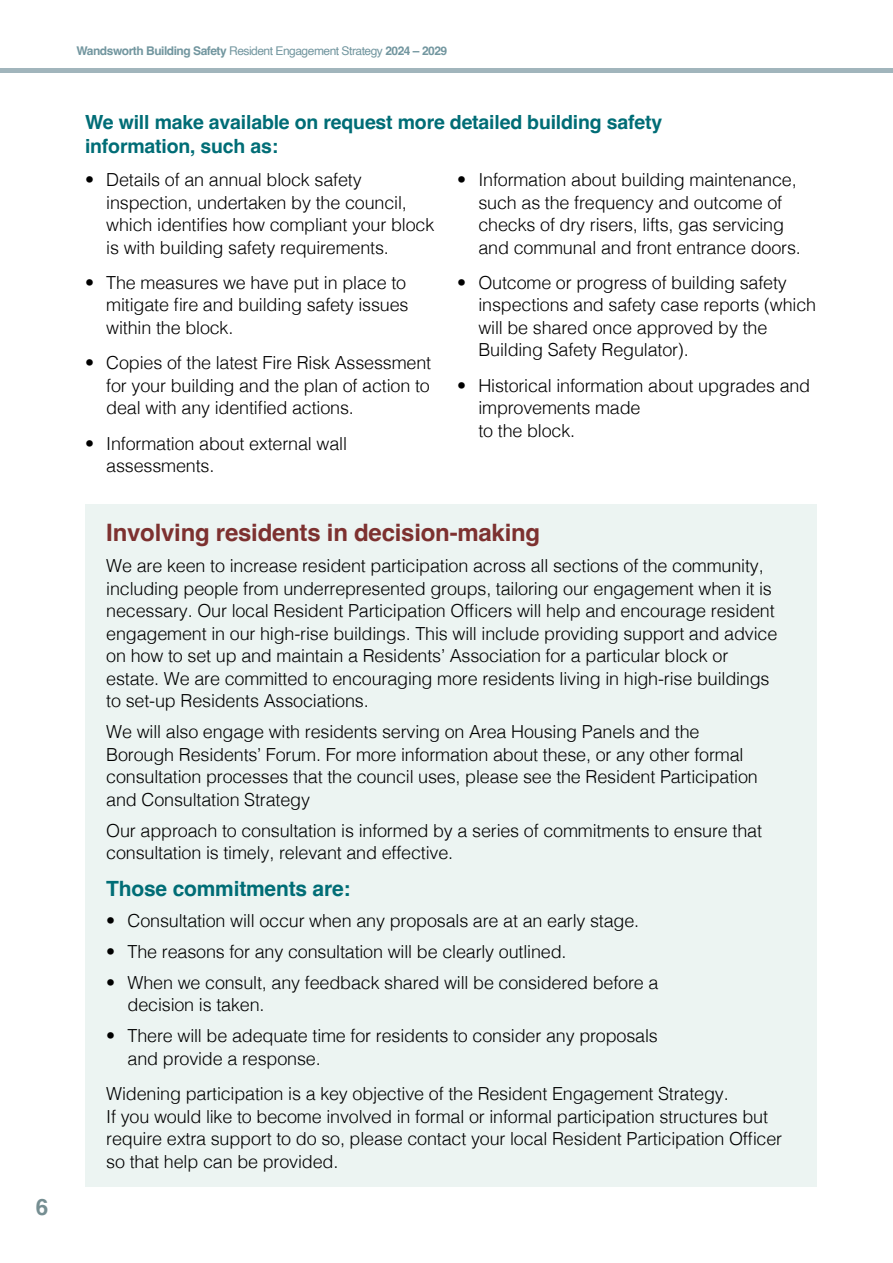
<style>
.page{position:relative;width:893px;height:1263px;background:#fff}
.page>*{position:absolute;margin:0;border:0;box-sizing:border-box;transform-origin:0 0}
.t1{font:700 24px "Helvetica";letter-spacing:-.01em;color:#7d3130}
.t2{font:700 22.5px "Helvetica";color:#758e92}
.t3{font:700 21px "Helvetica";letter-spacing:-.01em;color:#006d76}
.t4{font:700 19.5px/24px "Helvetica";letter-spacing:-.01em;color:#006d76}
.t5{font:300 18px/22.5px "Helvetica";letter-spacing:-.01em;color:#000}
.t6{font:700 12px "Helvetica";letter-spacing:-.04em;color:#72969f}
.s1{font-weight:400}
</style>
<div class="page">
<div style="left:0;top:68px;width:863px;height:5px;background:#a1b5bc"></div>
<div style="left:30px;top:68px;width:863px;height:5px;background:#a1b5bc"></div>
<div style="left:85px;top:504px;width:731px;height:682px;background:#ecf4f2"></div>
<p class="t2" style="left:36px;top:1193px;width:14px">6</p>
<p class="t6" style="left:77px;top:43px;width:372px">Wandsworth Building Safety <span class="s1">Resident Engagement Strategy</span> 2024 – 2029</p>
<p class="t4" style="left:85px;top:113px;width:579px">We will make available on request more detailed building safety information, such as:</p>
<p class="t5" style="left:106px;top:167px;width:330px;text-indent:-21px">• Details of an annual block safety inspection, undertaken by the council, which identifies how compliant your block is with building safety requirements.</p>
<p class="t5" style="left:106px;top:270px;width:304px;text-indent:-21px">• The measures we have put in place to mitigate fire and building safety issues within the block.</p>
<p class="t5" style="left:106px;top:350px;width:326px;text-align:justify;text-indent:-21px">• Copies of the latest Fire Risk Assessment for your building and the plan of action to deal with any identified actions.</p>
<p class="t5" style="left:106px;top:431px;width:242px;text-indent:-21px">• Information about external wall assessments.</p>
<p class="t5" style="left:478px;top:167px;width:324px;text-indent:-21px">• Information about building maintenance, such as the frequency and outcome of checks of dry risers, lifts, gas servicing and communal and front entrance doors.</p>
<p class="t5" style="left:478px;top:270px;width:339px;text-indent:-21px">• Outcome or progress of building safety inspections and safety case reports (which will be shared once approved by the Building Safety Regulator).</p>
<p class="t5" style="left:478px;top:373px;width:333px;text-indent:-21px">• Historical information about upgrades and improvements made<br>to the block.</p>
<h1 class="t1" style="left:106px;top:518px;width:435px">Involving residents in decision-making</h1>
<p class="t5" style="left:106px;top:553px;width:673px">We are keen to increase resident participation across all sections of the community, including people from underrepresented groups, tailoring our engagement when it is necessary. Our local Resident Participation Officers will help and encourage resident engagement in our high-rise buildings. This will include providing support and advice on how to set up and maintain a Residents’ Association for a particular block or estate. We are committed to encouraging more residents living in high-rise buildings to set-up Residents Associations.</p>
<p class="t5" style="left:106px;top:719px;width:653px">We will also engage with residents serving on Area Housing Panels and the Borough Residents’ Forum. For more information about these, or any other formal consultation processes that the council uses, please see the Resident Participation and Consultation Strategy</p>
<p class="t5" style="left:106px;top:818px;width:657px">Our approach to consultation is informed by a series of commitments to ensure that consultation is timely, relevant and effective.</p>
<p class="t3" style="left:106px;top:876px;width:246px">Those commitments are:</p>
<p class="t5" style="left:106px;top:908px;width:534px">• Consultation will occur when any proposals are at an early stage.</p>
<p class="t5" style="left:106px;top:939px;width:462px">• The reasons for any consultation will be clearly outlined.</p>
<p class="t5" style="left:128px;top:970px;width:532px;text-indent:-21px">• When we consult, any feedback shared will be considered before a decision is taken.</p>
<p class="t5" style="left:128px;top:1023px;width:532px;text-indent:-21px">• There will be adequate time for residents to consider any proposals and provide a response.</p>
<p class="t5" style="left:106px;top:1081px;width:677px">Widening participation is a key objective of the Resident Engagement Strategy.<br>If you would like to become involved in formal or informal participation structures but require extra support to do so, please contact your local Resident Participation Officer so that help can be provided.</p>
</div>
